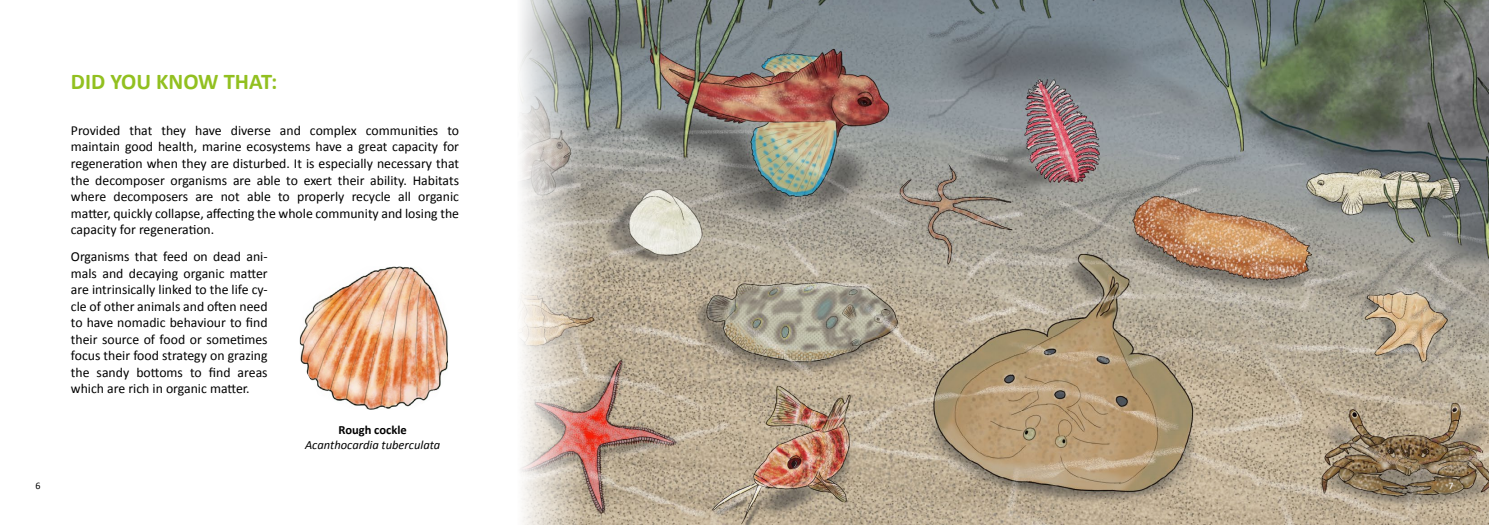
<style>
.page{position:relative;width:1489px;height:525px;background:#fff}
.page>*{position:absolute;margin:0;border:0;box-sizing:border-box;transform-origin:0 0}
.t1{font:700 22.5px "Calibri";color:#92c020}
.t2{font:13.75px/16.5px "Calibri";color:#000;text-align:justify}
.t3{font:italic 12.5px "Calibri";color:#000}
.t4{font:700 12.5px "Calibri";color:#000}
.t5{font:10px "Calibri";color:#000}
.t6{font:10px "Calibri";color:#fff}
</style>
<div class="page">
<img style="left:590px;top:0;width:898px;height:524px">
<svg style="left:520px;top:0;width:70px;height:524px;background:#cac2ba"></svg>
<img style="left:300px;top:266px;width:148px;height:143px">
<p class="t5" style="left:35px;top:479px;width:7px">6</p>
<h1 class="t1" style="left:71px;top:67px;width:208px">DID YOU KNOW THAT:</h1>
<p class="t2" style="left:71px;top:121px;width:389px">Provided that they have diverse and complex communities to maintain good health, marine ecosystems have a great capacity for regeneration when they are disturbed. It is especially necessary that the decomposer organisms are able to exert their ability. Habitats where decomposers are not able to properly recycle all organic matter, quickly collapse, affecting the whole community and losing the capacity for regeneration.</p>
<p class="t2" style="left:71px;top:247px;width:198px">Organisms that feed on dead ani&shy;mals and decaying organic matter are intrinsically linked to the life cy&shy;cle of other animals and often need to have nomadic behaviour to find their source of food or sometimes focus their food strategy on grazing the sandy bottoms to find areas which are rich in organic matter.</p>
<p class="t4" style="left:338px;top:421px;width:70px">Rough cockle</p>
<p class="t3" style="left:305px;top:436px;width:137px">Acanthocardia tuberculata</p>
<p class="t6" style="left:1448px;top:479px;width:7px">7</p>
</div>
